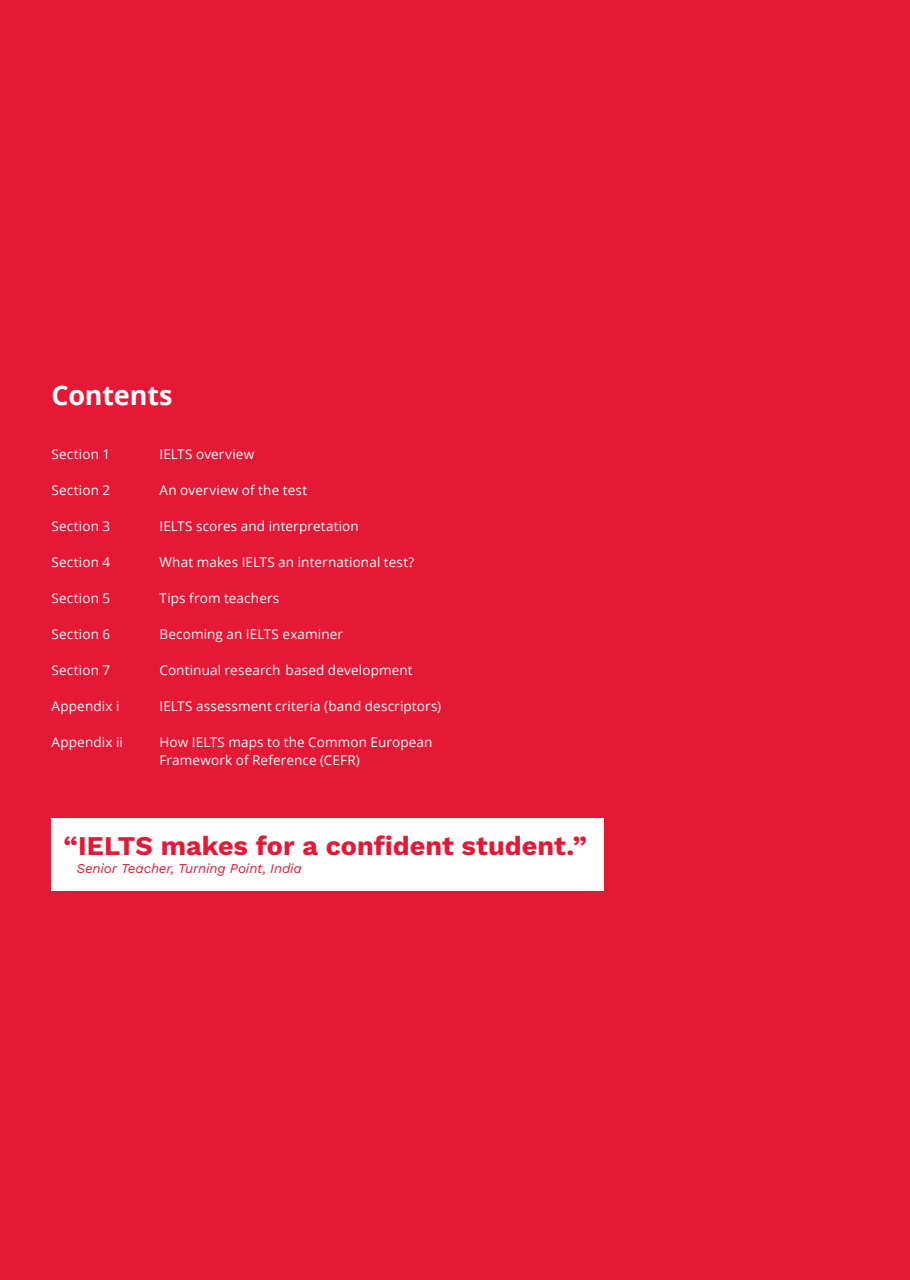
<style>
.page{position:relative;width:910px;height:1280px;background:#e51836}
.page>*{position:absolute;margin:0;border:0;box-sizing:border-box;transform-origin:0 0}
.t1{font:700 27px "Work Sans";color:#e51836}
.t2{font:700 27px "Open Sans";letter-spacing:-.01em;color:#fff}
.t3{font:13.5px "Open Sans";letter-spacing:.01em;color:#fff}
.t4{font:italic 13.5px "Work Sans";letter-spacing:-.01em;color:#e51836}
</style>
<div class="page">
<div style="left:51px;top:819px;width:553px;height:72px;background:#fff"></div>
<h2 class="t2" style="left:51px;top:376px;width:123px">Contents</h2>
<p class="t3" style="left:51px;top:445px;width:60px">Section 1</p>
<p class="t3" style="left:159px;top:445px;width:96px">IELTS overview</p>
<p class="t3" style="left:51px;top:481px;width:60px">Section 2</p>
<p class="t3" style="left:159px;top:481px;width:149px">An overview of the test</p>
<p class="t3" style="left:51px;top:517px;width:60px">Section 3</p>
<p class="t3" style="left:159px;top:517px;width:201px">IELTS scores and interpretation</p>
<p class="t3" style="left:51px;top:553px;width:60px">Section 4</p>
<p class="t3" style="left:159px;top:553px;width:256px">What makes IELTS an international test?</p>
<p class="t3" style="left:51px;top:589px;width:60px">Section 5</p>
<p class="t3" style="left:159px;top:589px;width:121px">Tips from teachers</p>
<p class="t3" style="left:51px;top:625px;width:60px">Section 6</p>
<p class="t3" style="left:159px;top:625px;width:185px">Becoming an IELTS examiner</p>
<p class="t3" style="left:51px;top:661px;width:60px">Section 7</p>
<p class="t3" style="left:159px;top:661px;width:255px">Continual research based development</p>
<p class="t3" style="left:51px;top:697px;width:70px">Appendix i</p>
<p class="t3" style="left:159px;top:697px;width:283px">IELTS assessment criteria (band descriptors)</p>
<p class="t3" style="left:51px;top:733px;width:73px">Appendix ii</p>
<p class="t3" style="left:159px;top:733px;width:274px">How IELTS maps to the Common European</p>
<p class="t3" style="left:159px;top:751px;width:202px">Framework of Reference (CEFR)</p>
<h2 class="t1" style="left:64px;top:825px;width:525px">“IELTS makes for a confident student.”</h2>
<p class="t4" style="left:76px;top:858px;width:227px">Senior Teacher, Turning Point, India</p>
</div>
